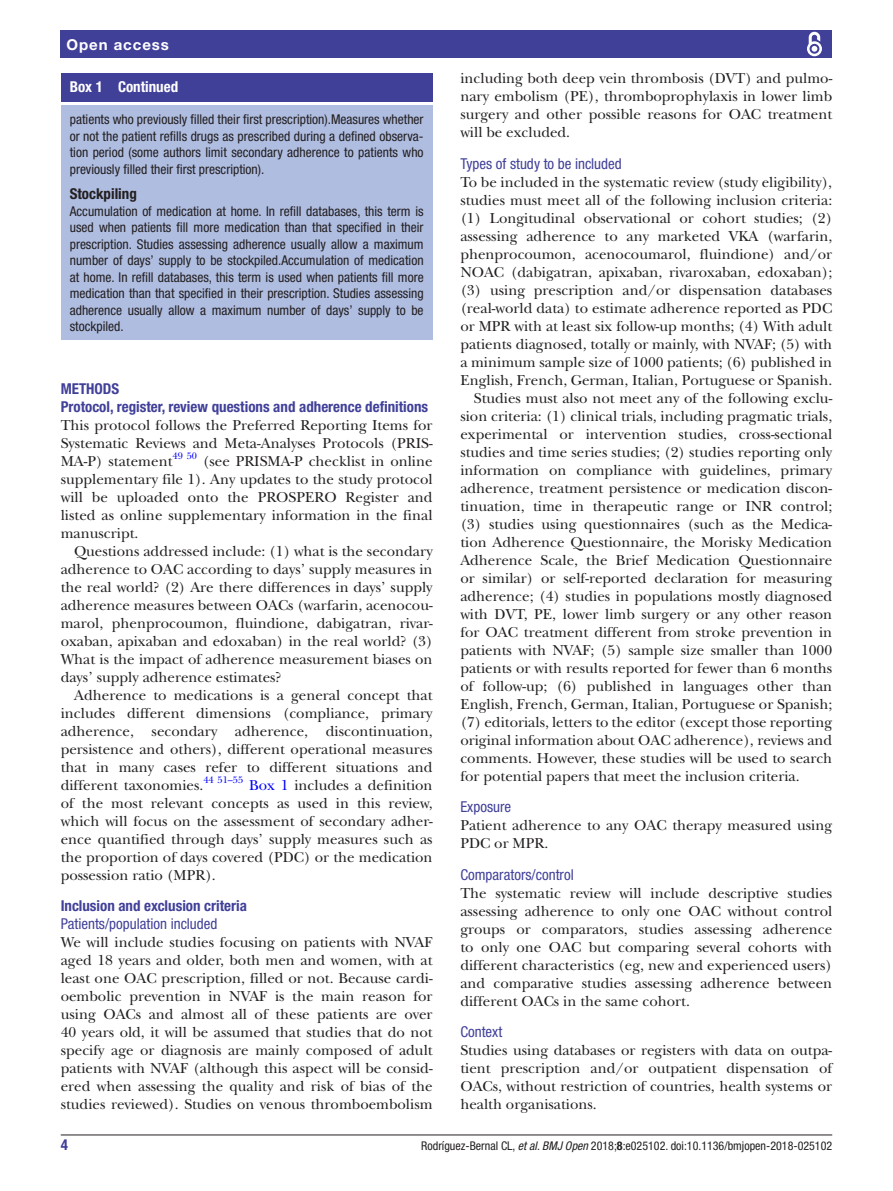
<style>
.page{position:relative;width:893px;height:1191px;background:#fff}
.page>*{position:absolute;margin:0;border:0;box-sizing:border-box;transform-origin:0 0}
.t1{font:15px/18px "New Baskerville";color:#231f20;text-align:justify}
.t2{font:700 condensed 15px/18px "Helvetica Neue LT Std";color:#414099}
.t3{font:condensed 15px "Helvetica Neue LT Std";color:#414099}
.t4{font:700 condensed 15px "Helvetica Neue LT Std";color:#fff}
.t5{font:700 condensed 15px "Helvetica Neue LT Std";color:#231f20}
.t6{font:700 15px "Helvetica Neue LT Std";letter-spacing:.065em;color:#fff}
.t7{font:condensed 13.5px/16.5px "Helvetica Neue LT Std";color:#231f20;text-align:justify}
.t8{font:condensed 12px "Helvetica Neue LT Std";color:#231f20}
.t9{font:9.9px "New Baskerville";color:#00f}
.s1{color:#00f}
.s2{font-style:italic}
.s3{font-weight:700}
</style>
<div class="page">
<hr style="left:61px;top:1134px;width:771px;height:1px;background:#231f20">
<div style="left:61px;top:31px;width:771px;height:27px;background:#414099"></div>
<svg style="left:807px;top:31px;width:15px;height:26px"></svg>
<div style="left:61px;top:73px;width:372px;height:28px;background:#414099"></div>
<div style="left:61px;top:106px;width:372px;height:234px;background:#afbde1"></div>
<p class="t6" style="left:66px;top:35px;width:104px">Open access</p>
<p class="t4" style="left:70px;top:78px;width:110px">Box 1 Continued</p>
<p class="t7" style="left:70px;top:111px;width:355px">patients who previously filled their first prescription).Measures whether or not the patient refills drugs as prescribed during a defined observa&shy;tion period (some authors limit secondary adherence to patients who previously filled their first prescription).</p>
<p class="t5" style="left:70px;top:185px;width:69px">Stockpiling</p>
<p class="t7" style="left:70px;top:203px;width:355px">Accumulation of medication at home. In refill databases, this term is used when patients fill more medication than that specified in their prescription. Studies assessing adherence usually allow a maximum number of days’ supply to be stockpiled.Accumulation of medication at home. In refill databases, this term is used when patients fill more medication than that specified in their prescription. Studies assessing adherence usually allow a maximum number of days’ supply to be stockpiled.</p>
<p class="t2" style="left:61px;top:379px;width:369px">Methods<br>Protocol, register, review questions and adherence definitions</p>
<p class="t1" style="left:61px;top:416px;width:373px">This protocol follows the Preferred Reporting Items for Systematic Reviews and Meta-Analyses Protocols (PRIS-MA-P) statement<sup>49</sup> <sup>50</sup> (see PRISMA-P checklist in online supplementary file 1). Any updates to the study protocol will be uploaded onto the PROSPERO Register and listed as online supplementary information in the final manuscript.</p>
<p class="t1" style="left:61px;top:542px;width:373px;text-indent:13px">Questions addressed include: (1) what is the secondary adherence to OAC according to days’ supply measures in the real world? (2) Are there differences in days’ supply adherence measures between OACs (warfarin, acenocou&shy;marol, phenprocoumon, fluindione, dabigatran, rivar&shy;oxaban, apixaban and edoxaban) in the real world? (3)<br>What is the impact of adherence measurement biases on days’ supply adherence estimates?</p>
<p class="t1" style="left:61px;top:686px;width:373px;text-indent:13px">Adherence to medications is a general concept that includes different dimensions (compliance, primary adherence, secondary adherence, discontinuation, persistence and others), different operational measures that in many cases refer to different situations and different taxonomies.</p>
<p class="t9" style="left:203px;top:774px;width:41px">44 51–55</p>
<p class="t1" style="left:61px;top:776px;width:373px;text-indent:188px"><span class="s1">Box 1</span> includes a definition of the most relevant concepts as used in this review, which will focus on the assessment of secondary adher&shy;ence quantified through days’ supply measures such as the proportion of days covered (PDC) or the medication possession ratio (MPR).</p>
<p class="t2" style="left:61px;top:896px;width:188px">Inclusion and exclusion criteria</p>
<p class="t3" style="left:61px;top:915px;width:158px">Patients/population included</p>
<p class="t1" style="left:61px;top:933px;width:373px">We will include studies focusing on patients with NVAF aged 18 years and older, both men and women, with at least one OAC prescription, filled or not. Because cardi&shy;oembolic prevention in NVAF is the main reason for using OACs and almost all of these patients are over 40 years old, it will be assumed that studies that do not specify age or diagnosis are mainly composed of adult patients with NVAF (although this aspect will be consid&shy;ered when assessing the quality and risk of bias of the studies reviewed). Studies on venous thromboembolism</p>
<p class="t1" style="left:460px;top:69px;width:373px">including both deep vein thrombosis (DVT) and pulmo&shy;nary embolism (PE), thromboprophylaxis in lower limb surgery and other possible reasons for OAC treatment will be excluded.</p>
<p class="t3" style="left:460px;top:155px;width:163px">Types of study to be included</p>
<p class="t1" style="left:460px;top:173px;width:373px">To be included in the systematic review (study eligibility),</p>
<p class="t1" style="left:460px;top:191px;width:373px">studies must meet all of the following inclusion criteria:</p>
<p class="t1" style="left:460px;top:209px;width:373px">(1) Longitudinal observational or cohort studies; (2)</p>
<p class="t1" style="left:460px;top:227px;width:373px">assessing adherence to any marketed VKA (warfarin,</p>
<p class="t1" style="left:460px;top:245px;width:373px">phenprocoumon, acenocoumarol, fluindione) and/or</p>
<p class="t1" style="left:460px;top:263px;width:373px">NOAC (dabigatran, apixaban, rivaroxaban, edoxaban);</p>
<p class="t1" style="left:460px;top:281px;width:373px">(3) using prescription and/or dispensation databases</p>
<p class="t1" style="left:460px;top:299px;width:373px">(real-world data) to estimate adherence reported as PDC</p>
<p class="t1" style="left:460px;top:317px;width:373px">or MPR with at least six follow-up months; (4) With adult</p>
<p class="t1" style="left:460px;top:335px;width:373px">patients diagnosed, totally or mainly, with NVAF; (5) with</p>
<p class="t1" style="left:460px;top:353px;width:373px">a minimum sample size of 1000 patients; (6) published in</p>
<p class="t1" style="left:460px;top:371px;width:373px">English, French, German, Italian, Portuguese or Spanish.</p>
<p class="t1" style="left:474px;top:389px;width:360px">Studies must also not meet any of the following exclu-</p>
<p class="t1" style="left:460px;top:407px;width:373px">sion criteria: (1) clinical trials, including pragmatic trials,</p>
<p class="t1" style="left:460px;top:425px;width:373px">experimental or intervention studies, cross-sectional</p>
<p class="t1" style="left:460px;top:443px;width:373px">studies and time series studies; (2) studies reporting only</p>
<p class="t1" style="left:460px;top:461px;width:373px">information on compliance with guidelines, primary</p>
<p class="t1" style="left:460px;top:479px;width:373px">adherence, treatment persistence or medication discon-</p>
<p class="t1" style="left:460px;top:497px;width:373px">tinuation, time in therapeutic range or INR control;</p>
<p class="t1" style="left:460px;top:515px;width:373px">(3) studies using questionnaires (such as the Medica-</p>
<p class="t1" style="left:460px;top:533px;width:373px">tion Adherence Questionnaire, the Morisky Medication</p>
<p class="t1" style="left:460px;top:551px;width:373px">Adherence Scale, the Brief Medication Questionnaire</p>
<p class="t1" style="left:460px;top:569px;width:373px">or similar) or self-reported declaration for measuring</p>
<p class="t1" style="left:460px;top:587px;width:373px">adherence; (4) studies in populations mostly diagnosed</p>
<p class="t1" style="left:460px;top:605px;width:373px">with DVT, PE, lower limb surgery or any other reason</p>
<p class="t1" style="left:460px;top:623px;width:373px">for OAC treatment different from stroke prevention in</p>
<p class="t1" style="left:460px;top:641px;width:373px">patients with NVAF; (5) sample size smaller than 1000</p>
<p class="t1" style="left:460px;top:659px;width:373px">patients or with results reported for fewer than 6 months</p>
<p class="t1" style="left:460px;top:677px;width:373px">of follow-up; (6) published in languages other than</p>
<p class="t1" style="left:460px;top:695px;width:373px">English, French, German, Italian, Portuguese or Spanish;</p>
<p class="t1" style="left:460px;top:713px;width:373px">(7) editorials, letters to the editor (except those reporting</p>
<p class="t1" style="left:460px;top:731px;width:373px">original information about OAC adherence), reviews and</p>
<p class="t1" style="left:460px;top:749px;width:373px">comments. However, these studies will be used to search</p>
<p class="t1" style="left:460px;top:767px;width:341px">for potential papers that meet the inclusion criteria.</p>
<p class="t3" style="left:460px;top:798px;width:52px">Exposure</p>
<p class="t1" style="left:460px;top:816px;width:373px">Patient adherence to any OAC therapy measured using<br>PDC or MPR.</p>
<p class="t3" style="left:460px;top:866px;width:115px">Comparators/control</p>
<p class="t1" style="left:460px;top:884px;width:373px">The systematic review will include descriptive studies assessing adherence to only one OAC without control groups or comparators, studies assessing adherence to only one OAC but comparing several cohorts with different characteristics (eg, new and experienced users) and comparative studies assessing adherence between different OACs in the same cohort.</p>
<p class="t3" style="left:460px;top:1023px;width:43px">Context</p>
<p class="t1" style="left:460px;top:1041px;width:373px">Studies using databases or registers with data on outpa&shy;tient prescription and/or outpatient dispensation of OACs, without restriction of countries, health systems or health organisations.</p>
<p class="t2" style="left:61px;top:1135px;width:9px">4</p>
<p class="t8" style="left:421px;top:1138px;width:412px">Rodríguez-Bernal CL, <span class="s2">et al</span>. <span class="s2">BMJ Open</span> 2018;<span class="s3">8</span>:e025102. doi:10.1136/bmjopen-2018-025102</p>
</div>
